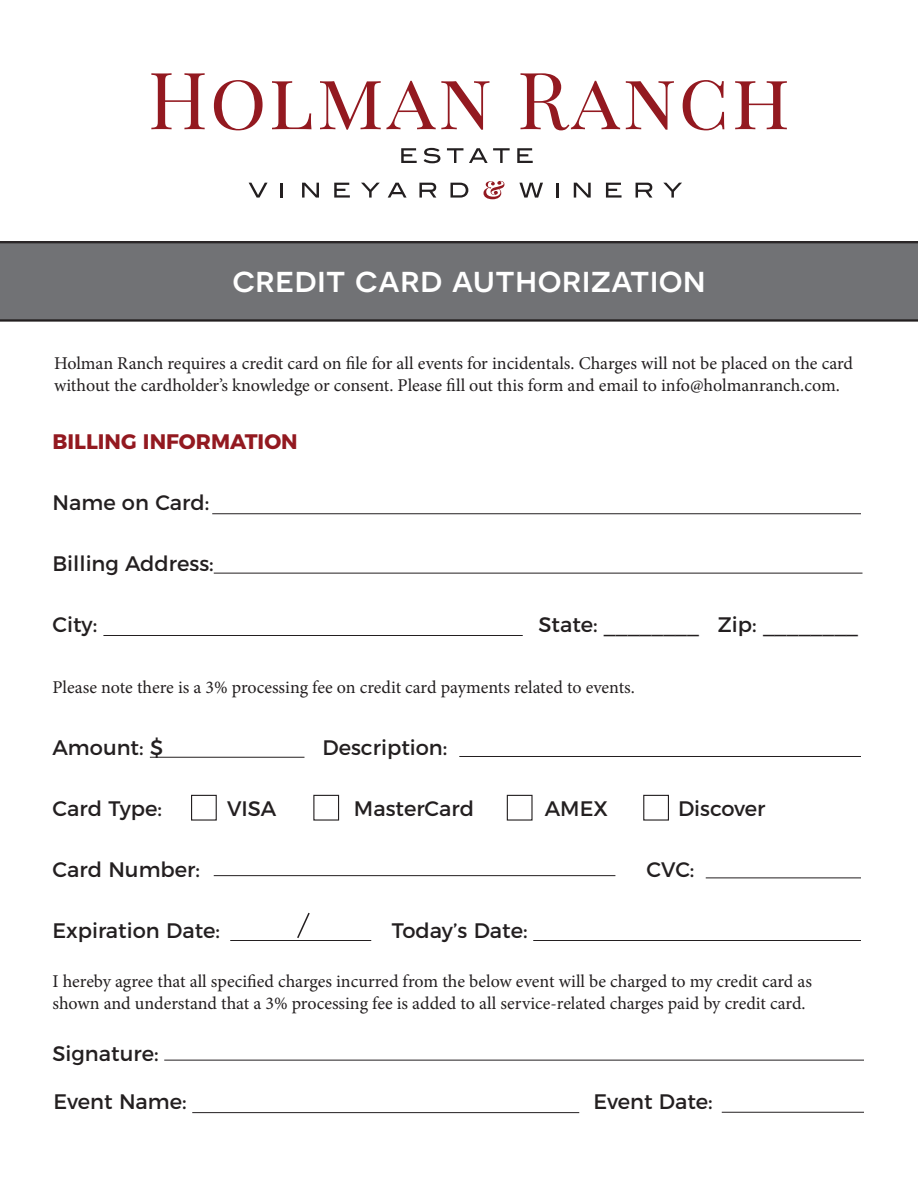
<style>
.page{position:relative;width:918px;height:1188px;background:#fff}
.page>*{position:absolute;margin:0;border:0;box-sizing:border-box;transform-origin:0 0}
.t1{font:500 36px "Novecentosanswide";letter-spacing:.005em;color:#fff}
.t2{font:21px "Montserrat";color:#231f20}
.t3{font:700 21px "Montserrat";color:#931920}
.t4{font:18px/21.6px "Minion Pro";letter-spacing:-.005em;color:#231f20}
</style>
<div class="page">
<svg style="left:151px;top:73px;width:54px;height:56px"></svg>
<svg style="left:214px;top:80px;width:49px;height:50px"></svg>
<svg style="left:272px;top:81px;width:40px;height:48px"></svg>
<svg style="left:320px;top:81px;width:169px;height:49px"></svg>
<svg style="left:521px;top:73px;width:99px;height:57px"></svg>
<svg style="left:626px;top:81px;width:48px;height:49px"></svg>
<svg style="left:683px;top:80px;width:41px;height:50px"></svg>
<svg style="left:735px;top:81px;width:52px;height:48px"></svg>
<svg style="left:249px;top:183px;width:19px;height:15px"></svg>
<hr style="left:280px;top:183px;width:3px;height:15px;background:#231f20">
<svg style="left:302px;top:183px;width:17px;height:15px"></svg>
<svg style="left:334px;top:183px;width:16px;height:15px"></svg>
<svg style="left:361px;top:183px;width:19px;height:15px"></svg>
<svg style="left:388px;top:183px;width:19px;height:15px"></svg>
<svg style="left:419px;top:183px;width:17px;height:15px"></svg>
<svg style="left:451px;top:183px;width:17px;height:15px"></svg>
<svg style="left:483px;top:181px;width:21px;height:18px"></svg>
<svg style="left:519px;top:183px;width:24px;height:15px"></svg>
<hr style="left:556px;top:183px;width:3px;height:15px;background:#231f20">
<svg style="left:574px;top:183px;width:17px;height:15px"></svg>
<svg style="left:606px;top:183px;width:16px;height:15px"></svg>
<svg style="left:636px;top:183px;width:16px;height:15px"></svg>
<svg style="left:663px;top:183px;width:19px;height:15px"></svg>
<svg style="left:401px;top:148px;width:16px;height:15px"></svg>
<svg style="left:424px;top:148px;width:16px;height:15px"></svg>
<svg style="left:447px;top:148px;width:16px;height:15px"></svg>
<svg style="left:469px;top:148px;width:41px;height:15px"></svg>
<svg style="left:517px;top:148px;width:16px;height:15px"></svg>
<div style="left:0;top:242px;width:918px;height:79px;background:#262224"></div>
<div style="left:0;top:243px;width:918px;height:77px;background:#717275"></div>
<hr style="left:212px;top:513px;width:649px;height:1px;background:#231f20">
<hr style="left:214px;top:573px;width:648px;height:1px;background:#231f20">
<hr style="left:103px;top:635px;width:420px;height:1px;background:#231f20">
<hr style="left:214px;top:875px;width:401px;height:1px;background:#231f20">
<hr style="left:706px;top:878px;width:155px;height:1px;background:#231f20">
<hr style="left:230px;top:940px;width:141px;height:1px;background:#231f20">
<svg style="left:297px;top:912px;width:13px;height:26px"></svg>
<hr style="left:150px;top:757px;width:154px;height:1px;background:#231f20">
<hr style="left:459px;top:756px;width:402px;height:1px;background:#231f20">
<hr style="left:533px;top:940px;width:328px;height:1px;background:#231f20">
<div style="left:191px;top:795px;width:26px;height:26px;border:1px solid #231f20"></div>
<div style="left:313px;top:795px;width:26px;height:26px;border:1px solid #231f20"></div>
<div style="left:507px;top:795px;width:26px;height:26px;border:1px solid #231f20"></div>
<div style="left:643px;top:795px;width:26px;height:26px;border:1px solid #231f20"></div>
<hr style="left:192px;top:1112px;width:387px;height:1px;background:#231f20">
<hr style="left:722px;top:1112px;width:142px;height:1px;background:#231f20">
<hr style="left:164px;top:1060px;width:700px;height:1px;background:#231f20">
<p class="t1" style="left:232px;top:258px;width:475px">credit card authorization</p>
<p class="t4" style="left:54px;top:353px;width:801px">Holman Ranch requires a credit card on file for all events for incidentals. Charges will not be placed on the card without the cardholder’s knowledge or consent. Please fill out this form and email to info@holmanranch.com.</p>
<p class="t3" style="left:52px;top:424px;width:247px">BILLING INFORMATION</p>
<p class="t2" style="left:52px;top:486px;width:158px">Name on Card:</p>
<p class="t2" style="left:52px;top:547px;width:163px">Billing Address:</p>
<p class="t2" style="left:52px;top:608px;width:46px">City:</p>
<p class="t2" style="left:538px;top:608px;width:321px">State: ________ Zip: ________</p>
<p class="t4" style="left:52px;top:676px;width:584px">Please note there is a 3% processing fee on credit card payments related to events.</p>
<p class="t2" style="left:52px;top:730px;width:112px">Amount: $</p>
<p class="t2" style="left:322px;top:730px;width:126px">Description:</p>
<p class="t2" style="left:52px;top:792px;width:111px">Card Type:</p>
<p class="t2" style="left:227px;top:792px;width:51px">VISA</p>
<p class="t2" style="left:354px;top:792px;width:122px">MasterCard</p>
<p class="t2" style="left:545px;top:792px;width:65px">AMEX</p>
<p class="t2" style="left:678px;top:792px;width:89px">Discover</p>
<p class="t2" style="left:52px;top:853px;width:149px">Card Number:</p>
<p class="t2" style="left:646px;top:853px;width:50px">CVC:</p>
<p class="t2" style="left:52px;top:914px;width:169px">Expiration Date:</p>
<p class="t2" style="left:392px;top:914px;width:137px">Today’s Date:</p>
<p class="t4" style="left:52px;top:971px;width:761px">I hereby agree that all specified charges incurred from the below event will be charged to my credit card as shown and understand that a 3% processing fee is added to all service-related charges paid by credit card.</p>
<p class="t2" style="left:52px;top:1036px;width:108px">Signature:</p>
<p class="t2" style="left:54px;top:1084px;width:135px">Event Name:</p>
<p class="t2" style="left:593px;top:1084px;width:121px">Event Date:</p>
</div>
